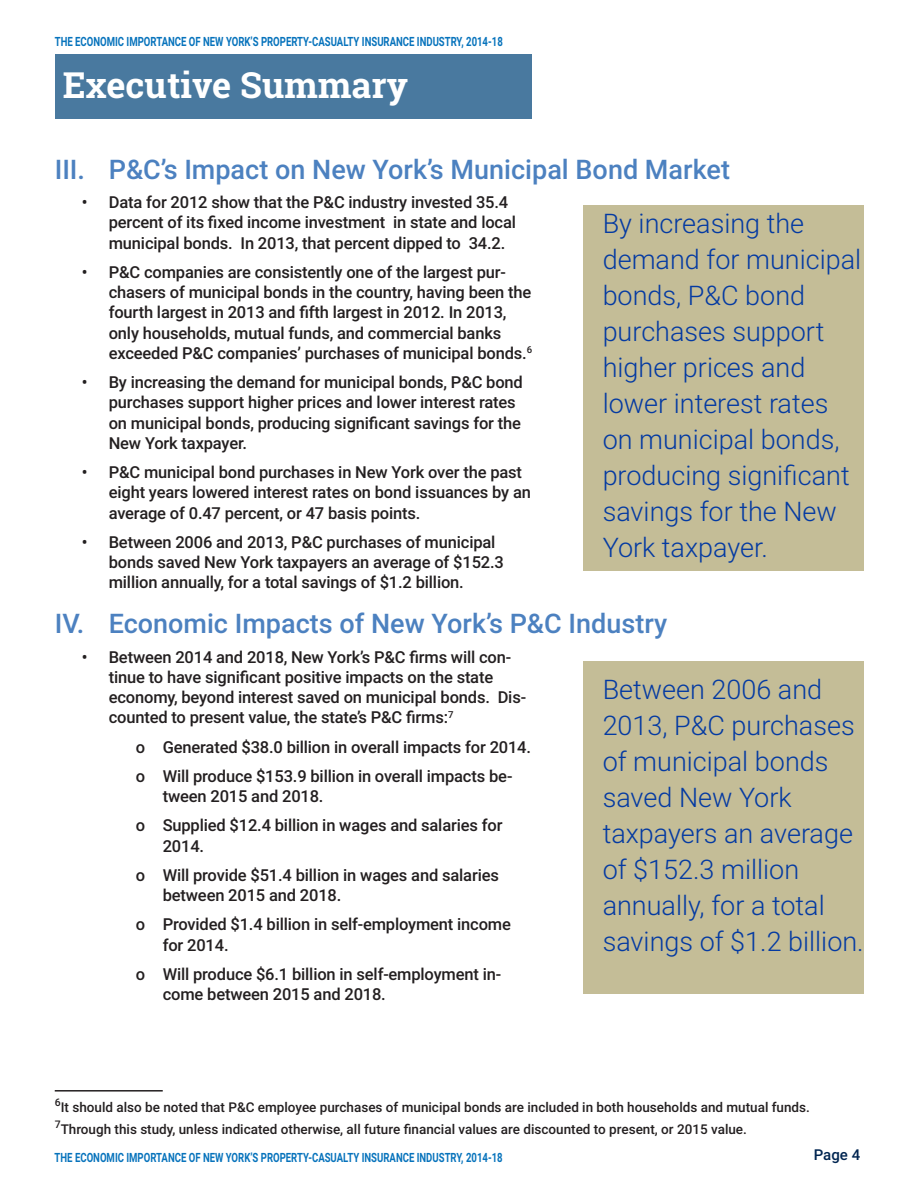
<style>
.page{position:relative;width:918px;height:1188px;background:#fff}
.page>*{position:absolute;margin:0;border:0;box-sizing:border-box;transform-origin:0 0}
.Tagline{font:700 36px "Roboto Slab";color:#fff}
.Body{font:300 27px/36px "Roboto";color:#043aa2}
.Body-2{font:500 27px "Roboto";color:#4c81c0}
.Body-3{font:500 16.5px/20.2px "Roboto";letter-spacing:-.01em;color:#231f20}
.Index_Section_Head{font:500 15px "Roboto";color:#002551}
.t1{font:500 13.5px "Roboto";color:#231f20}
.Body-4{font:700 12.75px "Roboto";color:#0773bc;scale:.75 1}
</style>
<div class="page">
<div style="left:55px;top:54px;width:477px;height:65px;background:#49799f"></div>
<hr style="left:55px;top:1090px;width:108px;height:2px;background:#231f20">
<div style="left:583px;top:205px;width:281px;height:366px;background:#c4bd97"></div>
<div style="left:583px;top:661px;width:281px;height:333px;background:#c4bd97"></div>
<p class="Body-4" style="left:55px;top:32px;width:599px">THE ECONOMIC IMPORTANCE OF NEW YORK’S PROPERTY-CASUALTY INSURANCE INDUSTRY, 2014-18</p>
<p class="Tagline" style="left:63px;top:61px;width:347px">Executive Summary</p>
<p class="Body-2" style="left:55px;top:150px;width:677px">III. P&amp;C’s Impact on New York’s Municipal Bond Market</p>
<p class="Body-3" style="left:109px;top:191px;width:409px;text-indent:-27px">• Data for 2012 show that the P&amp;C industry invested 35.4 percent of its fixed income investment in state and local municipal bonds. In 2013, that percent dipped to 34.2.</p>
<p class="Body-3" style="left:109px;top:261px;width:425px;text-indent:-27px">• P&amp;C companies are consistently one of the largest pur&shy;chasers of municipal bonds in the country, having been the fourth largest in 2013 and fifth largest in 2012. In 2013, only households, mutual funds, and commercial banks exceeded P&amp;C companies’ purchases of municipal bonds.<sup>6</sup></p>
<p class="Body-3" style="left:109px;top:371px;width:416px;text-indent:-27px">• By increasing the demand for municipal bonds, P&amp;C bond purchases support higher prices and lower interest rates on municipal bonds, producing significant savings for the New York taxpayer.</p>
<p class="Body-3" style="left:109px;top:461px;width:424px;text-indent:-27px">• P&amp;C municipal bond purchases in New York over the past eight years lowered interest rates on bond issuances by an average of 0.47 percent, or 47 basis points.</p>
<p class="Body-3" style="left:109px;top:531px;width:397px;text-indent:-27px">• Between 2006 and 2013, P&amp;C purchases of municipal bonds saved New York taxpayers an average of $152.3 million annually, for a total savings of $1.2 billion.</p>
<p class="Body-2" style="left:55px;top:605px;width:614px">IV. Economic Impacts of New York’s P&amp;C Industry</p>
<p class="Body-3" style="left:109px;top:646px;width:419px;text-indent:-27px">• Between 2014 and 2018, New York’s P&amp;C firms will con&shy;tinue to have significant positive impacts on the state economy, beyond interest saved on municipal bonds. Dis&shy;counted to present value, the state’s P&amp;C firms:<sup>7</sup></p>
<p class="Body-3" style="left:136px;top:736px;width:397px">o Generated $38.0 billion in overall impacts for 2014.</p>
<p class="Body-3" style="left:163px;top:765px;width:351px;text-indent:-27px">o Will produce $153.9 billion in overall impacts be&shy;tween 2015 and 2018.</p>
<p class="Body-3" style="left:163px;top:815px;width:341px;text-indent:-27px">o Supplied $12.4 billion in wages and salaries for<br>2014.</p>
<p class="Body-3" style="left:163px;top:864px;width:338px;text-indent:-27px">o Will provide $51.4 billion in wages and salaries between 2015 and 2018.</p>
<p class="Body-3" style="left:163px;top:914px;width:350px;text-indent:-27px">o Provided $1.4 billion in self-employment income for 2014.</p>
<p class="Body-3" style="left:163px;top:963px;width:340px;text-indent:-27px">o Will produce $6.1 billion in self-employment in&shy;come between 2015 and 2018.</p>
<p class="Body" style="left:603px;top:205px;width:260px">By increasing the demand for municipal bonds, P&amp;C bond purchases support higher prices and lower interest rates on municipal bonds, producing significant savings for the New<br>York taxpayer.</p>
<p class="Body" style="left:603px;top:670px;width:263px">Between 2006 and<br>2013, P&amp;C purchases of municipal bonds saved New York taxpayers an average of $152.3 million annually, for a total savings of $1.2 billion.</p>
<p class="t1" style="left:55px;top:1098px;width:757px"><sup>6</sup>It should also be noted that P&amp;C employee purchases of municipal bonds are included in both households and mutual funds.</p>
<p class="t1" style="left:55px;top:1120px;width:694px"><sup>7</sup>Through this study, unless indicated otherwise, all future financial values are discounted to present, or 2015 value.</p>
<p class="Body-4" style="left:55px;top:1148px;width:599px">THE ECONOMIC IMPORTANCE OF NEW YORK’S PROPERTY-CASUALTY INSURANCE INDUSTRY, 2014-18</p>
<p class="Index_Section_Head" style="left:814px;top:1144px;width:48px">Page 4</p>
</div>
